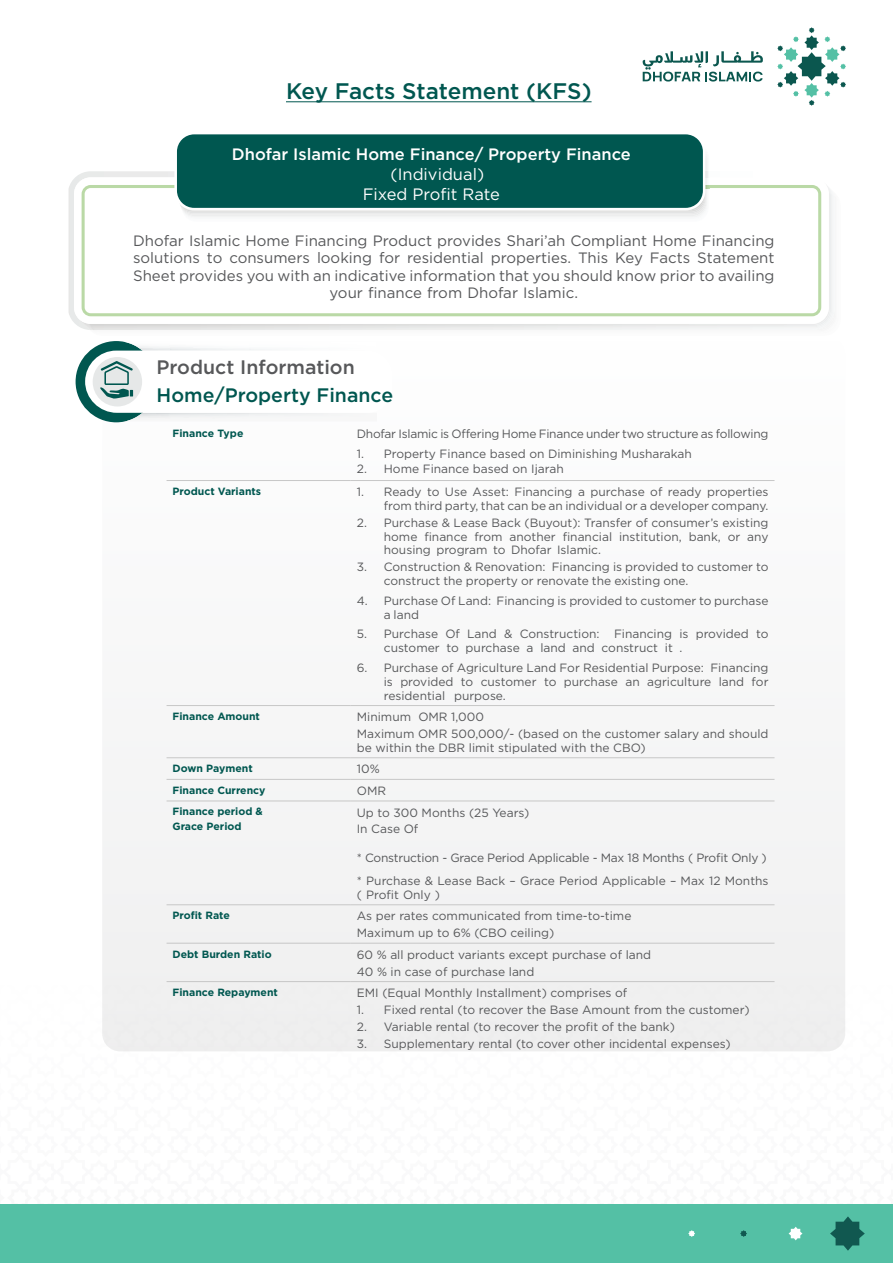
<style>
.page{position:relative;width:893px;height:1263px;background:#fff}
.page>*{position:absolute;margin:0;border:0;box-sizing:border-box;transform-origin:0 0}
.Bullet{font:500 22.5px "Gotham";color:#005750}
.Bullet-2{font:500 19.5px/28.5px "Gotham";color:#005750}
.Bullet-3{font:500 16.5px/19.8px "Gotham";color:#fff}
.Bullet-4{font:16.5px "Gotham";color:#fff}
.Bullet-5{font:15px/17.2px "Gotham";color:#57585a;text-align:center}
.Bullet-6{font:12px/13.8px "Gotham";color:#57585a}
.Bullet-7{font:12px "Gotham";letter-spacing:-.02em;color:#57585a}
.Bullet-8{font:700 10.5px "Gotham";color:#005750}
.s1{font-weight:400}
.s2{color:#57585a}
</style>
<div class="page">
<svg style="left:0;top:1037px;width:893px;height:226px"></svg>
<svg style="left:777px;top:27px;width:69px;height:79px"></svg>
<svg style="left:643px;top:51px;width:120px;height:31px"></svg>
<svg style="left:74px;top:177px;width:755px;height:147px"></svg>
<svg style="left:82px;top:185px;width:739px;height:131px"></svg>
<svg style="left:174px;top:134px;width:536px;height:91px;background:#347873"></svg>
<hr style="left:286px;top:102px;width:306px;height:1px;background:#005750">
<div style="left:102px;top:337px;width:743px;height:714px;background:#f6f7f7;border-radius:18px"></div>
<div style="left:76px;top:341px;width:81px;height:81px;background:#005750;border-radius:50%"></div>
<img style="left:124px;top:342px;width:73px;height:9px">
<img style="left:124px;top:413px;width:146px;height:9px">
<hr style="left:167px;top:480px;width:184px;height:1px;background:#c7c7c7">
<hr style="left:351px;top:480px;width:423px;height:1px;background:#c7c7c7">
<hr style="left:167px;top:705px;width:184px;height:1px;background:#c7c7c7">
<hr style="left:351px;top:705px;width:423px;height:1px;background:#c7c7c7">
<hr style="left:167px;top:757px;width:184px;height:1px;background:#c7c7c7">
<hr style="left:351px;top:757px;width:423px;height:1px;background:#c7c7c7">
<hr style="left:167px;top:779px;width:184px;height:1px;background:#c7c7c7">
<hr style="left:351px;top:779px;width:423px;height:1px;background:#c7c7c7">
<hr style="left:167px;top:801px;width:184px;height:1px;background:#c7c7c7">
<hr style="left:351px;top:801px;width:423px;height:1px;background:#c7c7c7">
<hr style="left:167px;top:904px;width:184px;height:1px;background:#c7c7c7">
<hr style="left:351px;top:904px;width:423px;height:1px;background:#c7c7c7">
<hr style="left:167px;top:943px;width:184px;height:1px;background:#c7c7c7">
<hr style="left:351px;top:943px;width:423px;height:1px;background:#c7c7c7">
<hr style="left:167px;top:981px;width:184px;height:1px;background:#c7c7c7">
<hr style="left:351px;top:981px;width:423px;height:1px;background:#c7c7c7">
<svg style="left:85px;top:351px;width:72px;height:62px"></svg>
<p class="Bullet" style="left:286px;top:76px;width:307px">Key Facts Statement (KFS)</p>
<p class="Bullet-3" style="left:391px;top:144px;width:242px;text-indent:-159px">Dhofar Islamic Home Finance/ Property Finance <span class="s1">(Individual)</span></p>
<p class="Bullet-4" style="left:363px;top:183px;width:139px">Fixed Profit Rate</p>
<p class="Bullet-5" style="left:133px;top:232px;width:643px">Dhofar Islamic Home Financing Product provides Shari’ah Compliant Home Financing solutions to consumers looking for residential properties. This Key Facts Statement Sheet provides you with an indicative information that you should know prior to availing your finance from Dhofar Islamic.</p>
<p class="Bullet-2" style="left:157px;top:352px;width:238px"><span class="s2">Product Information<br></span>Home/Property Finance</p>
<p class="Bullet-8" style="left:173px;top:426px;width:72px">Finance Type</p>
<p class="Bullet-7" style="left:357px;top:426px;width:413px">Dhofar Islamic is Offering Home Finance under two structure as following</p>
<p class="Bullet-6" style="left:357px;top:446px;width:337px">1. Property Finance based on Diminishing Musharakah</p>
<p class="Bullet-6" style="left:357px;top:461px;width:208px">2. Home Finance based on Ijarah</p>
<p class="Bullet-8" style="left:173px;top:484px;width:90px">Product Variants</p>
<p class="Bullet-6" style="left:357px;top:485px;width:413px;text-align:right">1. Ready to Use Asset: Financing a purchase of ready properties from third party, that can be an individual or a developer company.</p>
<p class="Bullet-6" style="left:384px;top:515px;width:386px;text-align:justify;text-indent:-27px">2. Purchase &amp; Lease Back (Buyout): Transfer of consumer’s existing home finance from another financial institution, bank, or any housing program to Dhofar Islamic.</p>
<p class="Bullet-6" style="left:384px;top:560px;width:386px;text-indent:-27px">3. Construction &amp; Renovation: Financing is provided to customer to construct the property or renovate the existing one.</p>
<p class="Bullet-6" style="left:384px;top:593px;width:386px;text-indent:-27px">4. Purchase Of Land: Financing is provided to customer to purchase a land</p>
<p class="Bullet-6" style="left:384px;top:627px;width:386px;text-indent:-27px">5. Purchase Of Land &amp; Construction: Financing is provided to customer to purchase a land and construct it .</p>
<p class="Bullet-6" style="left:384px;top:660px;width:386px;text-align:justify;text-indent:-27px">6. Purchase of Agriculture Land For Residential Purpose: Financing is provided to customer to purchase an agriculture land for residential purpose.</p>
<p class="Bullet-8" style="left:173px;top:709px;width:89px">Finance Amount</p>
<p class="Bullet-6" style="left:357px;top:710px;width:129px">Minimum OMR 1,000</p>
<p class="Bullet-6" style="left:357px;top:726px;width:413px">Maximum OMR 500,000/- (based on the customer salary and should be within the DBR limit stipulated with the CBO)</p>
<p class="Bullet-8" style="left:173px;top:761px;width:82px">Down Payment</p>
<p class="Bullet-6" style="left:357px;top:762px;width:24px">10%</p>
<p class="Bullet-8" style="left:173px;top:783px;width:94px">Finance Currency</p>
<p class="Bullet-6" style="left:357px;top:783px;width:31px">OMR</p>
<p class="Bullet-8" style="left:173px;top:805px;width:92px">Finance period &amp;</p>
<p class="Bullet-8" style="left:173px;top:820px;width:71px">Grace Period</p>
<p class="Bullet-6" style="left:357px;top:805px;width:174px">Up to 300 Months (25 Years)</p>
<p class="Bullet-6" style="left:357px;top:822px;width:63px">In Case Of</p>
<p class="Bullet-7" style="left:357px;top:850px;width:411px">* Construction - Grace Period Applicable - Max 18 Months ( Profit Only )</p>
<p class="Bullet-6" style="left:357px;top:873px;width:413px">* Purchase &amp; Lease Back – Grace Period Applicable – Max 12 Months ( Profit Only )</p>
<p class="Bullet-8" style="left:173px;top:908px;width:59px">Profit Rate</p>
<p class="Bullet-6" style="left:357px;top:909px;width:276px">As per rates communicated from time-to-time</p>
<p class="Bullet-6" style="left:357px;top:926px;width:199px">Maximum up to 6% (CBO ceiling)</p>
<p class="Bullet-8" style="left:173px;top:947px;width:101px">Debt Burden Ratio</p>
<p class="Bullet-6" style="left:357px;top:947px;width:296px">60 % all product variants except purchase of land</p>
<p class="Bullet-6" style="left:357px;top:964px;width:179px">40 % in case of purchase land</p>
<p class="Bullet-8" style="left:173px;top:985px;width:107px">Finance Repayment</p>
<p class="Bullet-6" style="left:357px;top:986px;width:272px">EMI (Equal Monthly Installment) comprises of</p>
<p class="Bullet-6" style="left:357px;top:1002px;width:394px">1. Fixed rental (to recover the Base Amount from the customer)</p>
<p class="Bullet-6" style="left:357px;top:1019px;width:320px">2. Variable rental (to recover the profit of the bank)</p>
<p class="Bullet-6" style="left:357px;top:1036px;width:375px">3. Supplementary rental (to cover other incidental expenses)</p>
</div>
